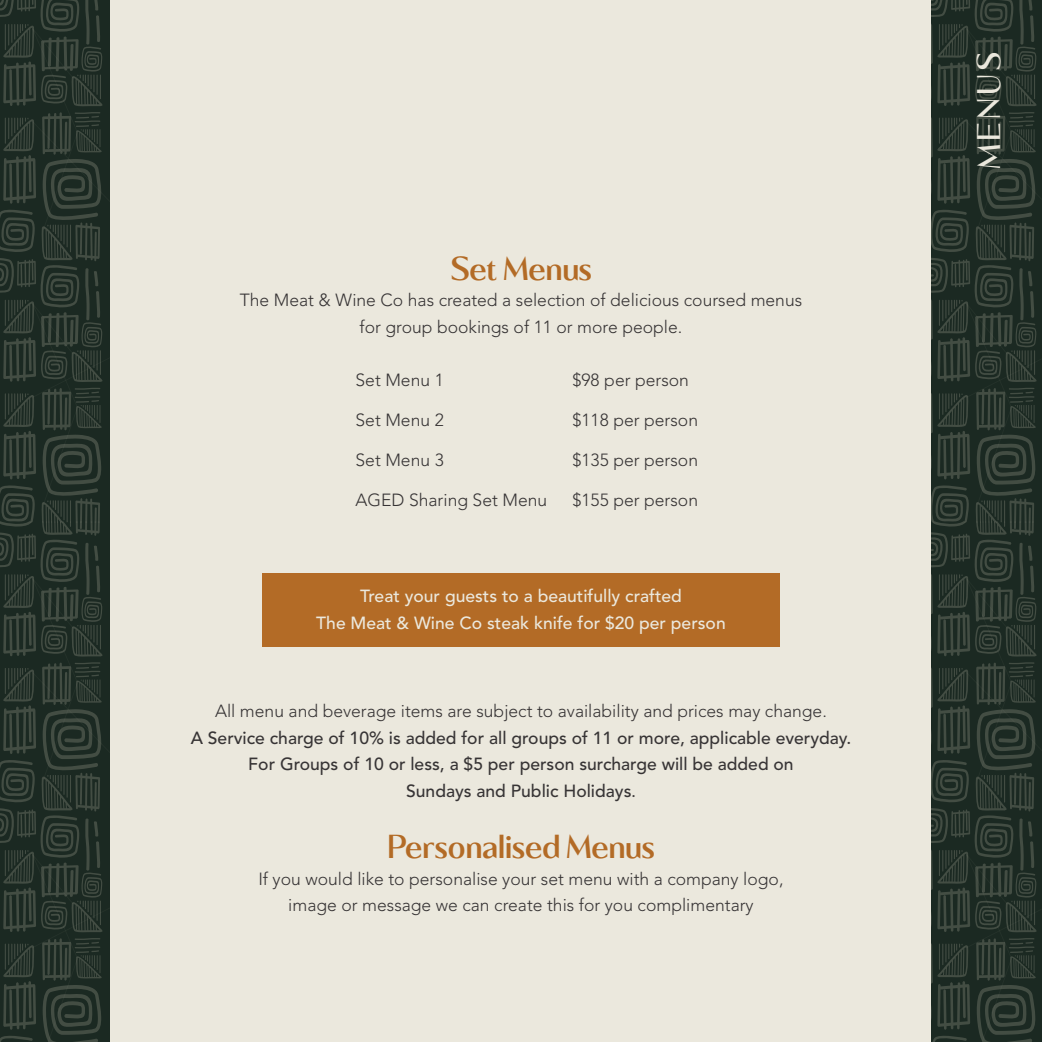
<style>
.page{position:relative;width:1042px;height:1042px;background:#fff}
.page>*{position:absolute;margin:0;border:0;box-sizing:border-box;transform-origin:0 0}
.t1{font:21px "Kalista Serif";color:#b36b26}
.t2{font:300 20.82px "Kalista Serif";letter-spacing:.13em;color:#ebe8dd}
.t3{font:300 17.5px/26.6px "Avenir";color:#373435;text-align:center}
.t4{font:500 17.5px/26.6px "Avenir";color:#373435;text-align:center}
.t5{font:500 17.5px/26.6px "Avenir";color:#ebe8dd;text-align:center}
.s1{font-size:15.75px}
</style>
<div class="page">
<svg style="left:0;top:522px;width:111px;height:520px;background:#28352d"></svg>
<svg style="left:0;top:0;width:111px;height:522px;background:#29352d"></svg>
<svg style="left:931px;top:522px;width:111px;height:520px;background:#27342c"></svg>
<svg style="left:931px;top:0;width:111px;height:522px;background:#27342c"></svg>
<div style="left:111px;top:0;width:820px;height:1042px;background:#ebe8dd"></div>
<div style="left:262px;top:573px;width:517px;height:74px;background:#b36b26"></div>
<p class="t1" style="left:450px;top:256px;width:143px">Set Menus</p>
<p class="t3" style="left:240px;top:287px;width:564px">The Meat &amp; Wine Co has created a selection of delicious coursed menus for group bookings of 11 or more people.</p>
<p class="t3" style="left:355px;top:367px;width:90px">Set Menu 1</p>
<p class="t3" style="left:572px;top:367px;width:118px">$98 per person</p>
<p class="t3" style="left:355px;top:407px;width:90px">Set Menu 2</p>
<p class="t3" style="left:572px;top:407px;width:127px">$118 per person</p>
<p class="t3" style="left:355px;top:447px;width:90px">Set Menu 3</p>
<p class="t3" style="left:572px;top:447px;width:127px">$135 per person</p>
<p class="t3" style="left:355px;top:487px;width:193px">AGED Sharing Set Menu</p>
<p class="t3" style="left:572px;top:487px;width:127px">$155 per person</p>
<p class="t5" style="left:316px;top:583px;width:411px">Treat your guests to a beautifully crafted<br>The Meat &amp; Wine Co steak knife for $20 per person</p>
<p class="t3" style="left:215px;top:698px;width:613px">All menu and beverage items are subject to availability and prices may change.</p>
<p class="t4" style="left:191px;top:724px;width:662px">A Service charge of 10% is added for all groups of 11 or more, applicable everyday.<br>For Groups of 10 or less, a $5 per person surcharge will be added on<br>Sundays and Public Holidays<span class="s1">.</span></p>
<p class="t1" style="left:387px;top:834px;width:269px">Personalised Menus</p>
<p class="t3" style="left:258px;top:865px;width:527px">If you would like to personalise your set menu with a company logo, image or message we can create this for you complimentary</p>
<p class="t2" style="left:976px;top:169px;width:118px;rotate:-90deg">MENUS</p>
</div>
